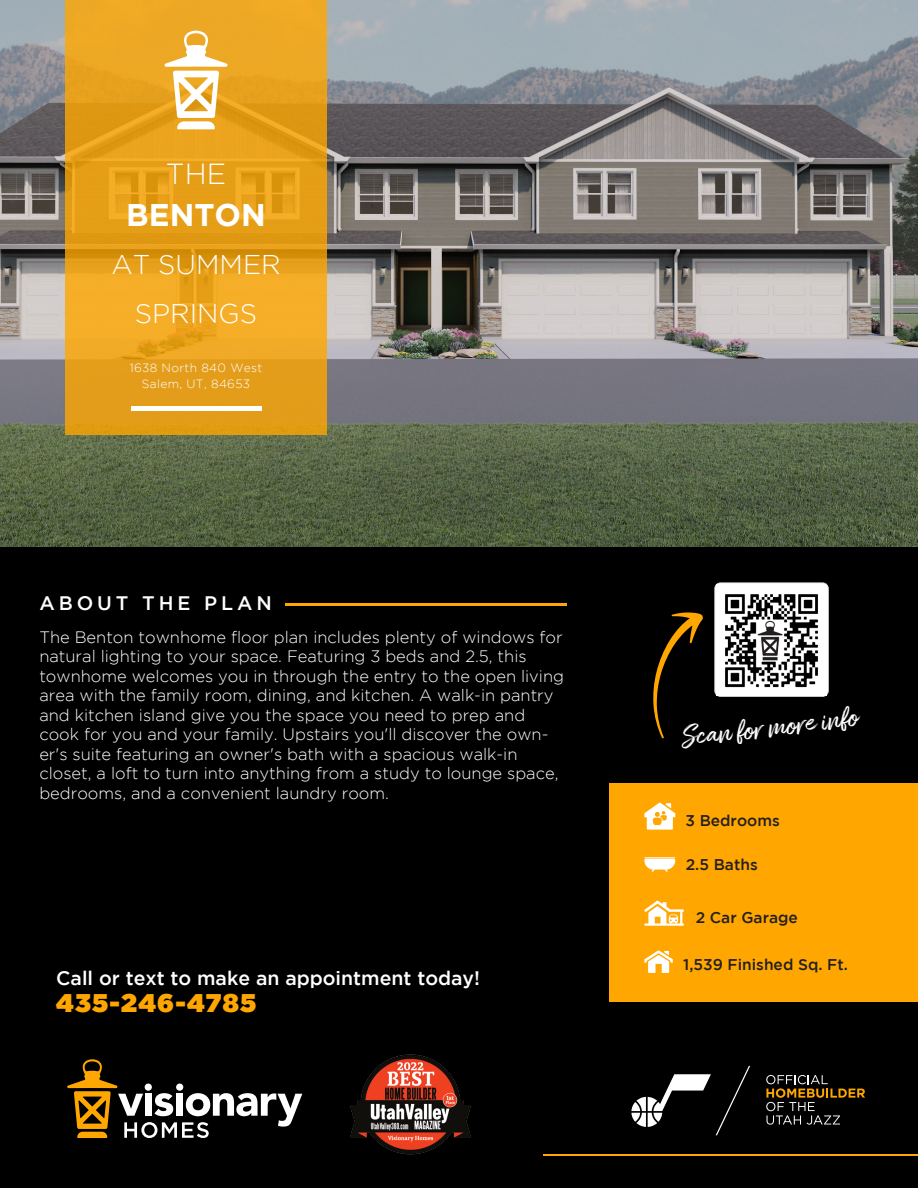
<style>
.page{position:relative;width:918px;height:1188px;background:#fff}
.page>*{position:absolute;margin:0;border:0;box-sizing:border-box;transform-origin:0 0}
.t1{font:700 31.2px "Gotham HTF";color:#fff}
.t2{font:29.85px "Amithen";color:#fff}
.t3{font:300 28.95px "Gotham HTF";color:#fff}
.t4{font:300 27px/48.3px "Gotham HTF";color:#fff;text-align:center}
.t5{font:900 25.5px "Gotham HTF";letter-spacing:.05em;color:#ffa700}
.t6{font:500 19.5px "Gotham HTF";color:#fff}
.t7{font:500 19.5px "Gotham HTF";letter-spacing:.2em;color:#fff}
.t8{font:300 16.5px/19.5px "Gotham HTF";color:#fff}
.t9{font:500 15.45px "Gotham HTF";color:#231f20}
.t10{font:300 12px/15.6px "Gotham HTF";letter-spacing:.03em;color:#fff;text-align:center}
</style>
<div class="page">
<div style="left:0;top:540px;width:918px;height:648px;background:#000001"></div>
<div style="left:609px;top:783px;width:309px;height:219px;background:#ffa700"></div>
<hr style="left:544px;top:1154px;width:374px;height:1px;background:#ffa700">
<hr style="left:668px;top:909px;width:16px;height:3px;background:#fff">
<hr style="left:644px;top:923px;width:40px;height:3px;background:#fff">
<svg style="left:644px;top:901px;width:38px;height:24px"></svg>
<svg style="left:644px;top:803px;width:31px;height:27px"></svg>
<svg style="left:644px;top:859px;width:31px;height:13px"></svg>
<hr style="left:644px;top:857px;width:31px;height:1px;background:#fff">
<svg style="left:644px;top:951px;width:29px;height:22px"></svg>
<svg style="left:631px;top:1066px;width:119px;height:69px"></svg>
<svg style="left:766px;top:1075px;width:99px;height:50px"></svg>
<hr style="left:285px;top:603px;width:282px;height:3px;background:#ffa700">
<svg style="left:714px;top:582px;width:115px;height:115px"></svg>
<svg style="left:653px;top:612px;width:50px;height:126px"></svg>
<img style="left:0;top:0;width:918px;height:546px">
<img style="left:716px;top:585px;width:110px;height:110px">
<svg style="left:66px;top:0;width:261px;height:435px;background:#e8a21d"></svg>
<svg style="left:164px;top:31px;width:64px;height:98px"></svg>
<svg style="left:67px;top:1059px;width:235px;height:79px"></svg>
<hr style="left:131px;top:406px;width:130px;height:4px;background:#fff">
<img style="left:350px;top:1054px;width:121px;height:101px">
<h3 class="t3" style="left:166px;top:158px;width:62px">THE</h3>
<h1 class="t1" style="left:126px;top:197px;width:141px">BENTON</h1>
<h3 class="t4" style="left:111px;top:240px;width:171px">AT SUMMER<br>SPRINGS</h3>
<p class="t10" style="left:130px;top:360px;width:134px">1638 North 840 West<br>Salem, UT, 84653</p>
<p class="t7" style="left:40px;top:592px;width:234px">ABOUT THE PLAN</p>
<p class="t8" style="left:39px;top:627px;width:526px">The Benton townhome floor plan includes plenty of windows for natural lighting to your space. Featuring 3 beds and 2.5, this townhome welcomes you in through the entry to the open living area with the family room, dining, and kitchen. A walk-in pantry and kitchen island give you the space you need to prep and cook for you and your family. Upstairs you'll discover the own&shy;er's suite featuring an owner's bath with a spacious walk-in closet, a loft to turn into anything from a study to lounge space, bedrooms, and a convenient laundry room.</p>
<p class="t6" style="left:56px;top:967px;width:425px">Call or text to make an appointment today!</p>
<h3 class="t5" style="left:56px;top:988px;width:201px">435-246-4785</h3>
<h2 class="t2" style="left:680px;top:720px;width:178px;rotate:-7deg">Scan for more info</h2>
<p class="t9" style="left:685px;top:812px;width:96px">3 Bedrooms</p>
<p class="t9" style="left:686px;top:856px;width:74px">2.5 Baths</p>
<p class="t9" style="left:696px;top:908px;width:104px">2 Car Garage</p>
<p class="t9" style="left:683px;top:956px;width:166px">1,539 Finished Sq. Ft.</p>
</div>
